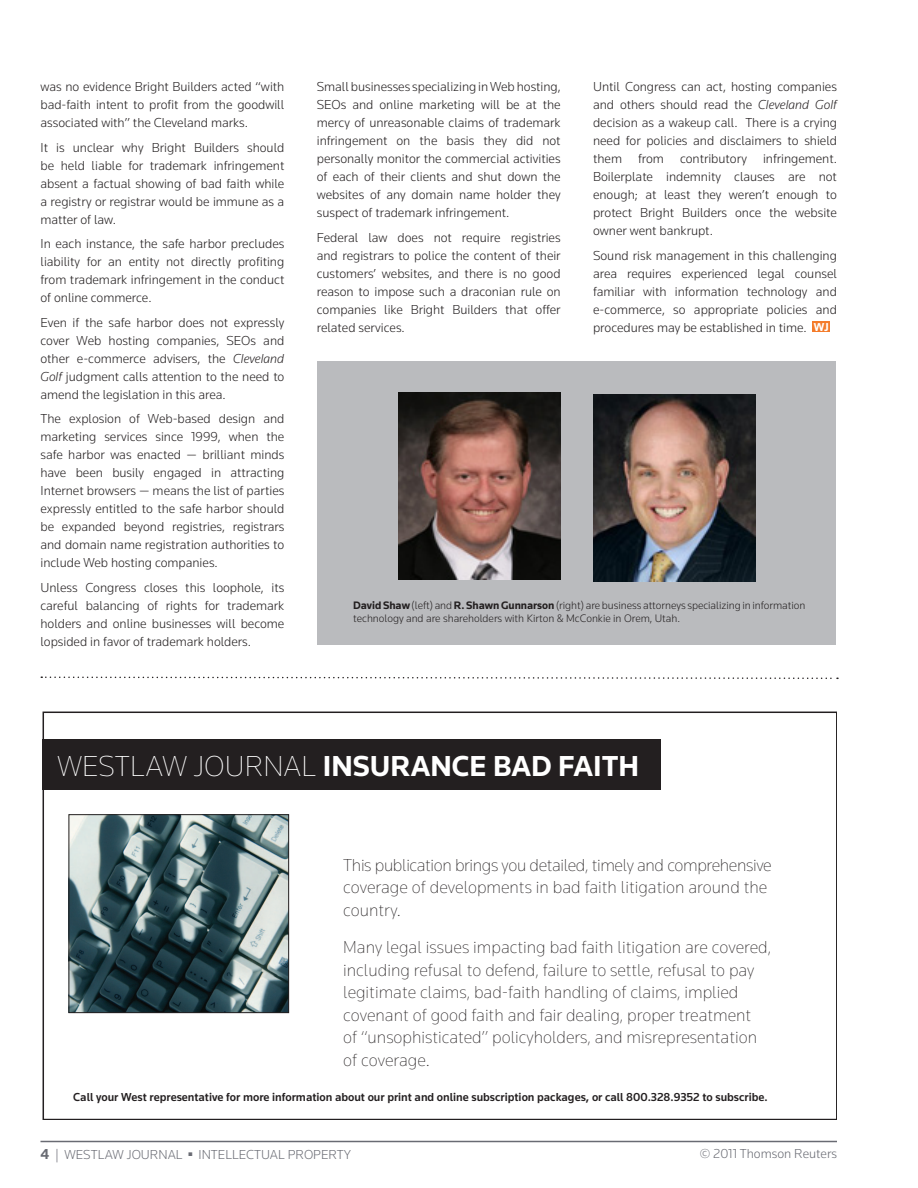
<style>
.page{position:relative;width:918px;height:1188px;background:#fff}
.page>*{position:absolute;margin:0;border:0;box-sizing:border-box;transform-origin:0 0}
.t1{font:700 30px "Knowledge";color:#fff}
.t2{font:200 18px/22.5px "Knowledge";color:#231f20}
.t3{font:300 13.5px/18px "Knowledge";color:#231f20;text-align:justify}
.t4{font:300 13.5px "Knowledge";color:#696b73}
.t5{font:500 12px "Knowledge";color:#231f20}
.t6{font:700 11.85px "Knowledge";color:#fff}
.AB{font:300 11.25px/13.5px "Knowledge";color:#231f20}
.s1{font-style:italic}
.s2{font-weight:700}
.s3{font-weight:200}
.s4{font-weight:700;font-size:15px}
</style>
<div class="page">
<hr style="left:40px;top:1141px;width:797px;height:1px;background:#696b73">
<div style="left:318px;top:362px;width:518px;height:283px;background:#babbbe"></div>
<div style="left:813px;top:321px;width:17px;height:11px;background:#f47b2a"></div>
<img style="left:593px;top:394px;width:162px;height:188px">
<img style="left:399px;top:392px;width:162px;height:188px">
<svg style="left:41px;top:676px;width:797px;height:4px"></svg>
<div style="left:43px;top:712px;width:794px;height:408px;border:2px solid #231f20"></div>
<img style="left:71px;top:816px;width:216px;height:195px">
<div style="left:69px;top:814px;width:220px;height:199px;border:1px solid #231f20"></div>
<div style="left:43px;top:739px;width:618px;height:51px;background:#231f20"></div>
<p class="t3" style="left:40px;top:78px;width:245px">was no evidence Bright Builders acted “with bad-faith intent to profit from the goodwill associated with” the Cleveland marks.</p>
<p class="t3" style="left:40px;top:138px;width:245px">It is unclear why Bright Builders should be held liable for trademark infringement absent a factual showing of bad faith while a registry or registrar would be immune as a matter of law.</p>
<p class="t3" style="left:40px;top:235px;width:245px">In each instance, the safe harbor precludes liability for an entity not directly profiting from trademark infringement in the conduct of online commerce.</p>
<p class="t3" style="left:40px;top:313px;width:245px">Even if the safe harbor does not expressly cover Web hosting companies, SEOs and other e-commerce advisers, the <span class="s1">Cleveland Golf</span> judgment calls attention to the need to amend the legislation in this area.</p>
<p class="t3" style="left:40px;top:410px;width:245px">The explosion of Web-based design and marketing services since 1999, when the safe harbor was enacted — brilliant minds have been busily engaged in attracting Internet browsers — means the list of parties expressly entitled to the safe harbor should be expanded beyond registries, registrars and domain name registration authorities to include Web hosting companies.</p>
<p class="t3" style="left:40px;top:578px;width:245px">Unless Congress closes this loophole, its careful balancing of rights for trademark holders and online businesses will become lopsided in favor of trademark holders.</p>
<p class="t3" style="left:317px;top:78px;width:245px">Small businesses specializing in Web hosting, SEOs and online marketing will be at the mercy of unreasonable claims of trademark infringement on the basis they did not personally monitor the commercial activities of each of their clients and shut down the websites of any domain name holder they suspect of trademark infringement.</p>
<p class="t3" style="left:317px;top:228px;width:245px">Federal law does not require registries and registrars to police the content of their customers’ websites, and there is no good reason to impose such a draconian rule on companies like Bright Builders that offer related services.</p>
<p class="t3" style="left:593px;top:78px;width:245px">Until Congress can act, hosting companies and others should read the <span class="s1">Cleveland Golf </span>decision as a wakeup call. There is a crying need for policies and disclaimers to shield them from contributory infringement.<br>Boilerplate indemnity clauses are not enough; at least they weren’t enough to protect Bright Builders once the website owner went bankrupt.</p>
<p class="t3" style="left:593px;top:246px;width:245px">Sound risk management in this challenging area requires experienced legal counsel familiar with information technology and e-commerce, so appropriate policies and procedures may be established in time.</p>
<p class="t6" style="left:814px;top:319px;width:16px">WJ</p>
<p class="AB" style="left:353px;top:598px;width:454px"><span class="s2">David Shaw</span> (left) and <span class="s2">R. Shawn Gunnarson</span> (right) are business attorneys specializing in information technology and are shareholders with Kirton &amp; McConkie in Orem, Utah.</p>
<p class="t1" style="left:58px;top:748px;width:583px"><span class="s3">WestlaW journal</span> insurance Bad Faith</p>
<p class="t2" style="left:343px;top:853px;width:430px">this publication brings you detailed, timely and comprehensive coverage of developments in bad faith litigation around the country.</p>
<p class="t2" style="left:343px;top:936px;width:429px">Many legal issues impacting bad faith litigation are covered, including refusal to defend, failure to settle, refusal to pay legitimate claims, bad-faith handling of claims, implied covenant of good faith and fair dealing, proper treatment<br>of “unsophisticated” policyholders, and misrepresentation of coverage.</p>
<p class="t5" style="left:73px;top:1089px;width:696px">Call your West representative for more information about our print and online subscription packages, or call 800.328.9352 to subscribe.</p>
<p class="t4" style="left:40px;top:1146px;width:312px"><span class="s4">4</span> | WESTLAW JOURNAL ■ INTELLECTUAL PROPERTY</p>
<p class="t4" style="left:700px;top:1145px;width:139px">© 2011 Thomson Reuters</p>
</div>
